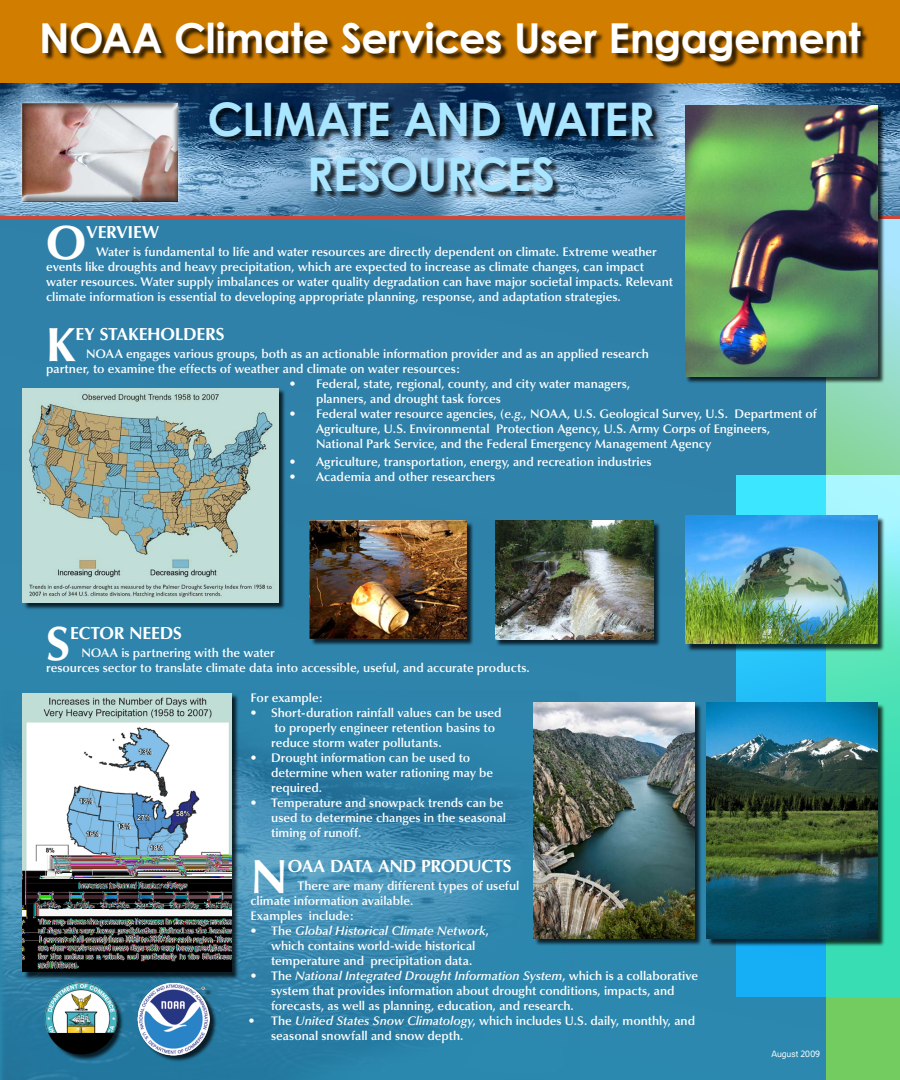
<style>
.page{position:relative;width:900px;height:1080px;background:#2f81aa}
.page>*{position:absolute;margin:0;border:0;box-sizing:border-box;transform-origin:0 0}
.t1{font:700 48.19px "Optima";color:#fff}
.t2{font:700 46.25px/55.5px "Century Gothic";letter-spacing:-.02em;color:#a9e5ff}
.t3{font:700 41.25px "Century Gothic";letter-spacing:-.015em;color:#fff}
.t4{font:700 17.5px "Optima";letter-spacing:-.015em;color:#fff}
.t5{font:600 12.5px/15px "Optima";letter-spacing:-.005em;color:#fff}
.t6{font:8.75px "Catriel";letter-spacing:-.01em;color:#fff}
.s1{font-style:italic}
</style>
<div class="page">
<div style="left:0;top:0;width:900px;height:86px;background:#d07d00"></div>
<div style="left:43px;top:23px;width:857px;height:84px;background:#000;opacity:.75"></div>
<svg style="left:826px;top:233px;width:74px;height:847px"></svg>
<svg style="left:737px;top:475px;width:163px;height:522px"></svg>
<img style="left:0;top:693px;width:579px;height:387px">
<div style="left:0;top:213px;width:900px;height:6px;background:#cc483b"></div>
<img style="left:0;top:83px;width:900px;height:133px">
<div style="left:47px;top:983px;width:82px;height:87px;background:#000;opacity:.75"></div>
<img style="left:44px;top:982px;width:74px;height:76px">
<div style="left:138px;top:984px;width:82px;height:82px;background:#000;opacity:.75"></div>
<img style="left:137px;top:983px;width:73px;height:72px">
<div style="left:210px;top:103px;width:690px;height:130px;background:#000;opacity:.75"></div>
<div style="left:686px;top:107px;width:202px;height:280px;background:#000;opacity:.75"></div>
<img style="left:685px;top:106px;width:193px;height:270px">
<div style="left:23px;top:694px;width:219px;height:288px;background:#000;opacity:.75"></div>
<img style="left:22px;top:693px;width:209px;height:279px">
<div style="left:23px;top:389px;width:266px;height:223px;background:#000;opacity:.75"></div>
<img style="left:22px;top:388px;width:256px;height:214px">
<div style="left:534px;top:704px;width:171px;height:245px;background:#000;opacity:.75"></div>
<img style="left:533px;top:703px;width:161px;height:235px">
<div style="left:708px;top:704px;width:180px;height:245px;background:#000;opacity:.75"></div>
<img style="left:707px;top:703px;width:170px;height:236px">
<div style="left:496px;top:521px;width:168px;height:128px;background:#000;opacity:.75"></div>
<img style="left:495px;top:520px;width:158px;height:119px">
<div style="left:310px;top:522px;width:167px;height:127px;background:#000;opacity:.75"></div>
<img style="left:309px;top:521px;width:158px;height:118px">
<div style="left:686px;top:517px;width:202px;height:137px;background:#000;opacity:.75"></div>
<img style="left:685px;top:516px;width:193px;height:128px">
<div style="left:18px;top:99px;width:167px;height:109px;background:#fff;opacity:.75"></div>
<div style="left:22px;top:103px;width:156px;height:98px;background:#000;opacity:.5"></div>
<h3 class="t3" style="left:39px;top:7px;width:823px">NOAA Climate Services User Engagement</h3>
<h2 class="t2" style="left:307px;top:89px;width:349px;text-indent:-100px">Climate an d Water<br>Resou</h2>
<h2 class="t2" style="left:447px;top:145px;width:53px">rces</h2>
<h1 class="t1" style="left:46px;top:215px;width:42px">O</h1>
<h3 class="t4" style="left:86px;top:222px;width:75px">VERVIEW</h3>
<p class="t5" style="left:46px;top:244px;width:628px;text-indent:50px">Water is fundamental to life and water resources are directly dependent on climate. Extreme weather events like droughts and heavy precipitation, which are expected to increase as climate changes, can impact water resources. Water supply imbalances or water quality degradation can have major societal impacts. Relevant climate information is essential to developing appropriate planning, response, and adaptation strategies.</p>
<h1 class="t1" style="left:46px;top:317px;width:31px">K</h1>
<h3 class="t4" style="left:76px;top:324px;width:149px">EY STAKEHOLDERS</h3>
<p class="t5" style="left:46px;top:346px;width:604px;text-indent:40px">NOAA engages various groups, both as an actionable information provider and as an applied research partner, to examine the effects of weather and climate on water resources:</p>
<p class="t5" style="left:316px;top:376px;width:316px;text-indent:-27px">• Federal, state, regional, county, and city water managers, planners, and drought task forces</p>
<p class="t5" style="left:316px;top:406px;width:502px;text-indent:-27px">• Federal water resource agencies, (<span class="s1">e.g.</span>, NOAA, U.S. Geological Survey, U.S. Department of<br>Agriculture, U.S. Environmental Protection Agency, U.S. Army Corps of Engineers,<br>National Park Service, and the Federal Emergency Management Agency</p>
<p class="t5" style="left:289px;top:454px;width:364px">• Agriculture, transportation, energy, and recreation industries</p>
<p class="t5" style="left:289px;top:469px;width:207px">• Academia and other researchers</p>
<h1 class="t1" style="left:46px;top:616px;width:26px">S</h1>
<h3 class="t4" style="left:70px;top:623px;width:112px">ECTOR NEEDS</h3>
<p class="t5" style="left:46px;top:646px;width:485px;text-indent:35px">NOAA is partnering with the water<br>resources sector to translate climate data into accessible, useful, and accurate products.</p>
<p class="t5" style="left:251px;top:691px;width:74px">For example:</p>
<p class="t5" style="left:271px;top:706px;width:232px;text-indent:-21px">• Short-duration rainfall values can be used to properly engineer retention basins to reduce storm water pollutants.</p>
<p class="t5" style="left:271px;top:751px;width:224px;text-indent:-21px">• Drought information can be used to determine when water rationing may be required.</p>
<p class="t5" style="left:271px;top:796px;width:237px;text-indent:-21px">• Temperature and snowpack trends can be used to determine changes in the seasonal timing of runoff.</p>
<h1 class="t1" style="left:250px;top:849px;width:39px">N</h1>
<h3 class="t4" style="left:288px;top:856px;width:224px">OAA DATA AN D PRODUCTS</h3>
<p class="t5" style="left:251px;top:878px;width:270px;text-indent:47px">There are many different types of useful climate information available.<br>Examples include:</p>
<p class="t5" style="left:251px;top:923px;width:240px;text-align:center">• The <span class="s1">Global Historical Climate Network</span>, which contains world-wide historical temperature and precipitation data.</p>
<p class="t5" style="left:271px;top:968px;width:428px;text-indent:-21px">• The <span class="s1">National Integrated Drought Information System</span>, which is a collaborative system that provides information about drought conditions, impacts, and forecasts, as well as planning, education, and research.</p>
<p class="t5" style="left:271px;top:1013px;width:426px;text-indent:-22px">• The <span class="s1">United States Snow Climatology</span>, which includes U.S. daily, monthly, and seasonal snowfall and snow depth.</p>
<p class="t6" style="left:771px;top:1049px;width:50px">August 2009</p>
</div>
